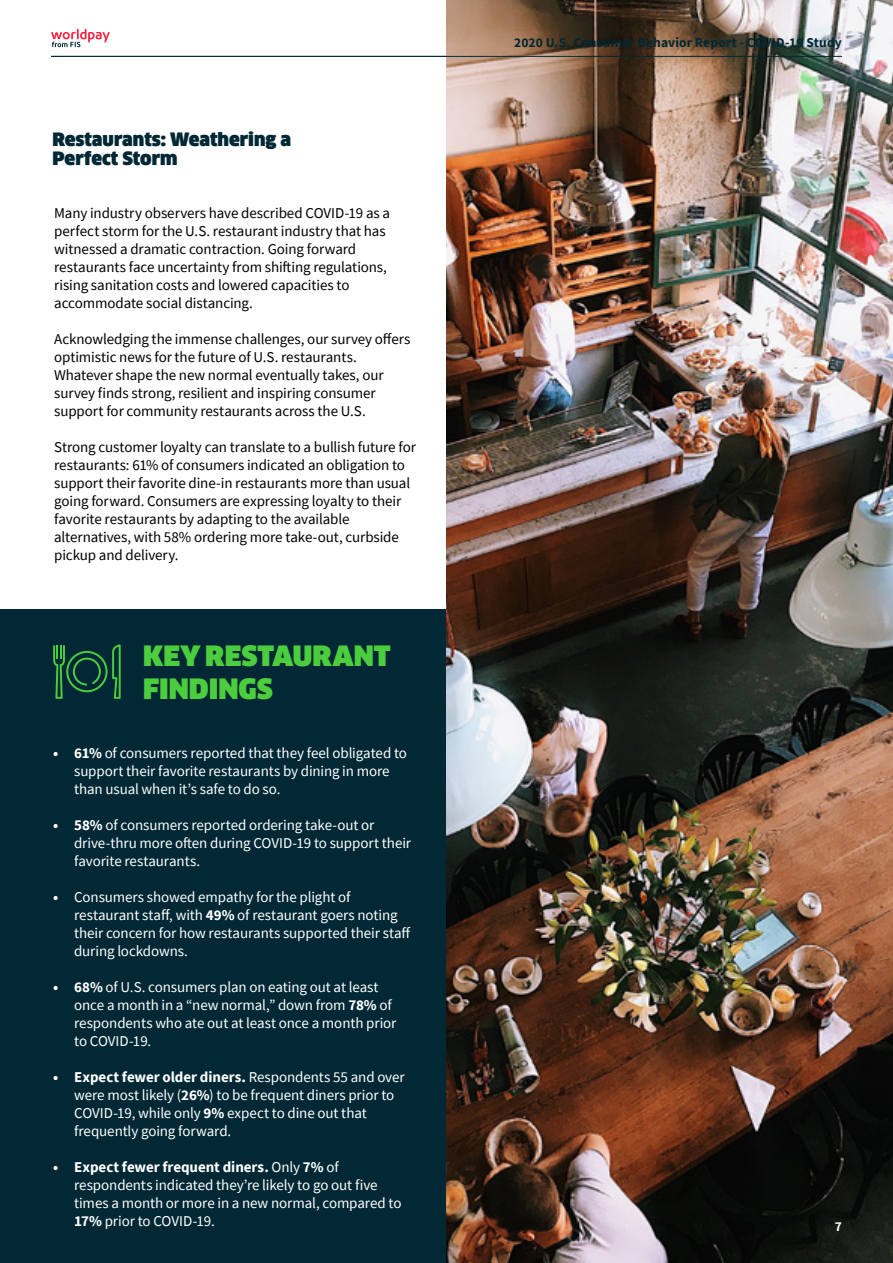
<style>
.page{position:relative;width:893px;height:1263px;background:#fff}
.page>*{position:absolute;margin:0;border:0;box-sizing:border-box;transform-origin:0 0}
.t1{font:900 27.3px/32.8px "Clan Offc Pro";color:#4bcd3e}
.t2{font:900 18px/19.5px "Clan Offc Pro";color:#012834}
.t3{font:15px/18px "Source Sans Pro";letter-spacing:-.01em;color:#fff}
.t4{font:15px/18px "Source Sans Pro";letter-spacing:-.01em;color:#000}
.t5{font:700 13.5px "Source Sans Pro";letter-spacing:.01em;color:#012834}
.t6{font:700 13.5px "Source Sans Pro";color:#fff}
.s1{font-weight:700}
</style>
<div class="page">
<svg style="left:51px;top:29px;width:59px;height:18px"></svg>
<div style="left:0;top:609px;width:446px;height:654px;background:#012834"></div>
<img style="left:446px;top:0;width:447px;height:1263px">
<svg style="left:53px;top:644px;width:68px;height:55px"></svg>
<hr style="left:51px;top:56px;width:791px;height:1px;background:#012834">
<p class="t2" style="left:52px;top:129px;width:240px">Restaurants: Weathering a<br>Perfect Storm</p>
<p class="t4" style="left:54px;top:203px;width:337px">Many industry observers have described COVID-19 as a perfect storm for the U.S. restaurant industry that has witnessed a dramatic contraction. Going forward restaurants face uncertainty from shifting regulations, rising sanitation costs and lowered capacities to accommodate social distancing.</p>
<p class="t4" style="left:54px;top:329px;width:358px">Acknowledging the immense challenges, our survey offers optimistic news for the future of U.S. restaurants.<br>Whatever shape the new normal eventually takes, our survey finds strong, resilient and inspiring consumer support for community restaurants across the U.S.</p>
<p class="t4" style="left:54px;top:437px;width:363px">Strong customer loyalty can translate to a bullish future for restaurants: 61% of consumers indicated an obligation to support their favorite dine-in restaurants more than usual going forward. Consumers are expressing loyalty to their favorite restaurants by adapting to the available alternatives, with 58% ordering more take-out, curbside pickup and delivery.</p>
<h1 class="t1" style="left:143px;top:639px;width:249px">KEY RESTAURANT<br>FINDINGS</h1>
<p class="t3" style="left:74px;top:743px;width:334px;text-indent:-21px"><span class="s1">• 61%</span> of consumers reported that they feel obligated to support their favorite restaurants by dining in more than usual when it’s safe to do so.</p>
<p class="t3" style="left:74px;top:815px;width:338px;text-indent:-21px"><span class="s1">• 58%</span> of consumers reported ordering take-out or drive-thru more often during COVID-19 to support their favorite restaurants.</p>
<p class="t3" style="left:74px;top:887px;width:338px;text-indent:-21px"><span class="s1">•</span> Consumers showed empathy for the plight of restaurant staff, with <span class="s1">49%</span> of restaurant goers noting their concern for how restaurants supported their staff during lockdowns.</p>
<p class="t3" style="left:74px;top:977px;width:324px;text-indent:-21px"><span class="s1">• 68%</span> of U.S. consumers plan on eating out at least once a month in a “new normal,” down from <span class="s1">78%</span> of respondents who ate out at least once a month prior to COVID-19.</p>
<p class="t3" style="left:74px;top:1067px;width:332px;text-indent:-21px"><span class="s1">• Expect fewer older diners.</span> Respondents 55 and over were most likely (<span class="s1">26%</span>) to be frequent diners prior to COVID-19, while only <span class="s1">9%</span> expect to dine out that frequently going forward.</p>
<p class="t3" style="left:74px;top:1157px;width:329px;text-indent:-21px"><span class="s1">• Expect fewer frequent diners.</span> Only <span class="s1">7%</span> of respondents indicated they’re likely to go out five times a month or more in a new normal, compared to <span class="s1">17%</span> prior to COVID-19.</p>
<p class="t5" style="left:514px;top:33px;width:329px">2020 U.S. Consumer Behavior Report - COVID-19 Study</p>
<p class="t6" style="left:835px;top:1217px;width:9px">7</p>
</div>
